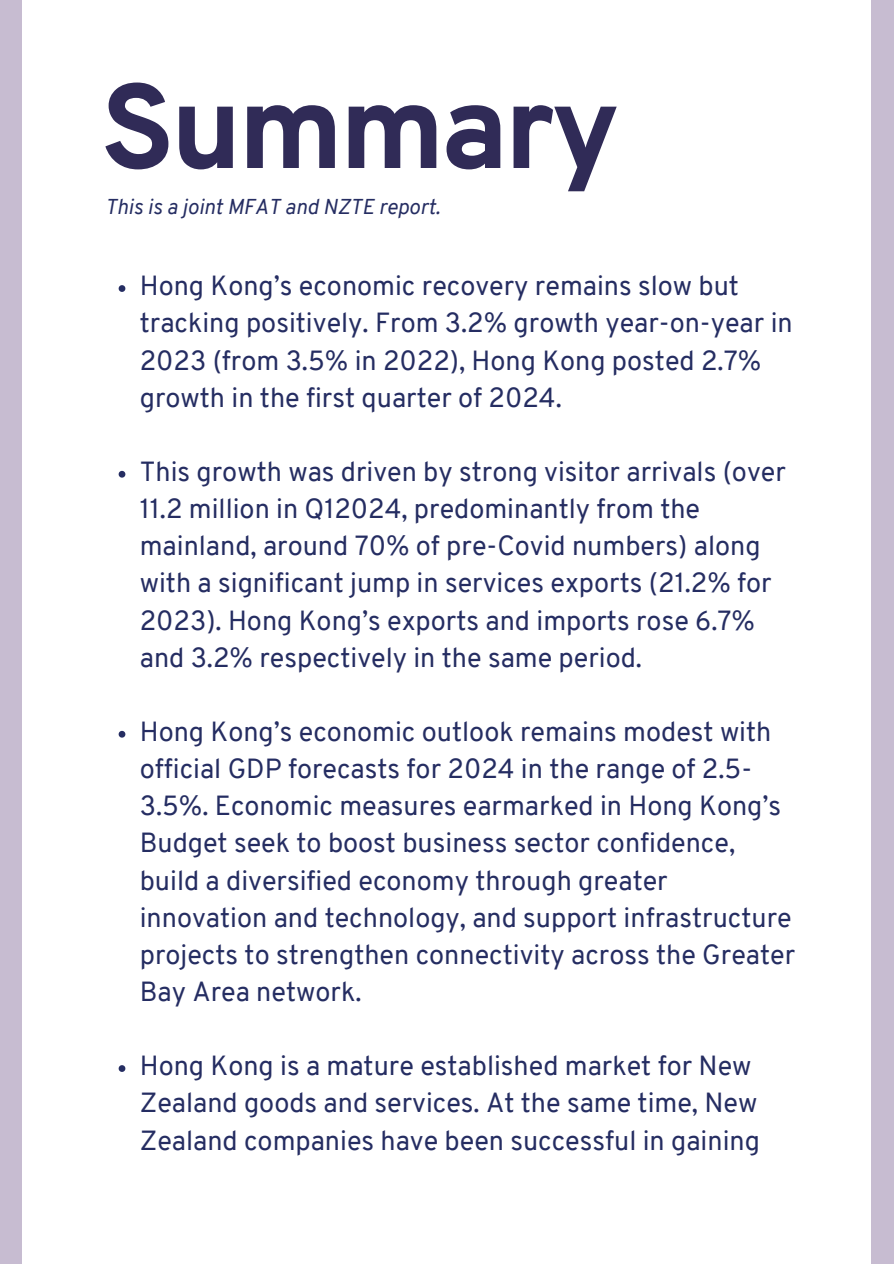
<style>
.page{position:relative;width:894px;height:1264px;background:#fff}
.page>*{position:absolute;margin:0;border:0;box-sizing:border-box;transform-origin:0 0}
.t1{font:800 120px "Overpass";letter-spacing:-.03em;color:#302b57}
.t2{font:27px/37.2px "Overpass";color:#252d62}
.t3{font:italic 21px "Overpass";color:#252d62}
</style>
<div class="page">
<div style="left:0;top:0;width:893px;height:1263px;background:#c7bcd1"></div>
<div style="left:22px;top:0;width:848px;height:1263px;background:#fff"></div>
<svg style="left:119px;top:285px;width:6px;height:7px"></svg>
<svg style="left:119px;top:471px;width:6px;height:6px"></svg>
<svg style="left:119px;top:731px;width:6px;height:6px"></svg>
<svg style="left:119px;top:1065px;width:6px;height:6px"></svg>
<p class="t1" style="left:100px;top:78px;width:520px">Summary</p>
<p class="t3" style="left:105px;top:198px;width:336px">This is a joint MFAT and NZTE report.</p>
<h1 class="t2" style="left:140px;top:270px;width:654px">Hong Kong’s economic recovery remains slow but tracking positively. From 3.2% growth year-on-year in 2023 (from 3.5% in 2022), Hong Kong posted 2.7% growth in the first quarter of 2024.</h1>
<p class="t2" style="left:140px;top:455px;width:647px">This growth was driven by strong visitor arrivals (over 11.2 million in Q12024, predominantly from the mainland, around 70% of pre-Covid numbers) along with a significant jump in services exports (21.2% for 2023). Hong Kong’s exports and imports rose 6.7% and 3.2% respectively in the same period.</p>
<p class="t2" style="left:140px;top:715px;width:656px">Hong Kong’s economic outlook remains modest with official GDP forecasts for 2024 in the range of 2.5- 3.5%. Economic measures earmarked in Hong Kong’s Budget seek to boost business sector confidence, build a diversified economy through greater innovation and technology, and support infrastructure projects to strengthen connectivity across the Greater Bay Area network.</p>
<p class="t2" style="left:140px;top:1049px;width:621px">Hong Kong is a mature established market for New<br>Zealand goods and services. At the same time, New<br>Zealand companies have been successful in gaining</p>
</div>
